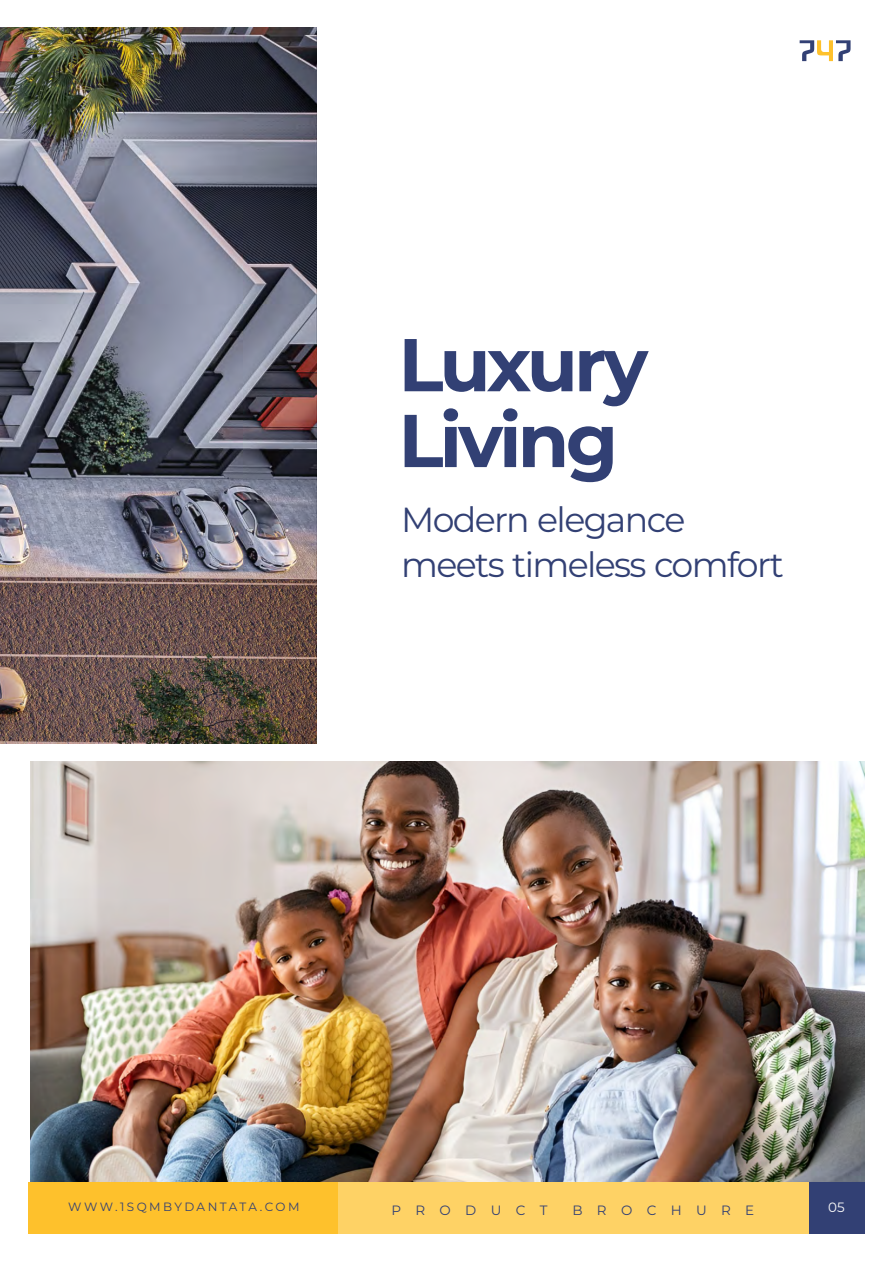
<style>
.page{position:relative;width:893px;height:1263px;background:#fff}
.page>*{position:absolute;margin:0;border:0;box-sizing:border-box;transform-origin:0 0}
.t1{font:700 74.55px/75.8px "Montserrat";letter-spacing:-.05em;color:#324074}
.t2{font:34.8px/44.5px "Montserrat";letter-spacing:-.045em;color:#324074}
.t3{font:13.5px "Montserrat";letter-spacing:1.065em;color:#324074}
.t4{font:13.5px "Montserrat";color:#f9f9f9}
.t5{font:12px "Montserrat";letter-spacing:.205em;color:#324074}
</style>
<div class="page">
<img style="left:0;top:27px;width:316px;height:716px">
<img style="left:31px;top:761px;width:833px;height:421px">
<svg style="left:800px;top:40px;width:51px;height:21px"></svg>
<div style="left:809px;top:1182px;width:55px;height:51px;background:#324074"></div>
<div style="left:338px;top:1182px;width:471px;height:51px;background:#fed265"></div>
<div style="left:28px;top:1182px;width:310px;height:51px;background:#fec12c"></div>
<h1 class="t1" style="left:398px;top:327px;width:251px">Luxury<br>Living</h1>
<p class="t2" style="left:401px;top:497px;width:384px">Modern elegance meets timeless comfort</p>
<p class="t5" style="left:68px;top:1199px;width:233px">WWW.1SQMBYDANTATA.COM</p>
<p class="t3" style="left:392px;top:1202px;width:157px">PRODUCT</p>
<p class="t3" style="left:572px;top:1202px;width:183px">BROCHURE</p>
<p class="t4" style="left:828px;top:1199px;width:18px">05</p>
</div>
